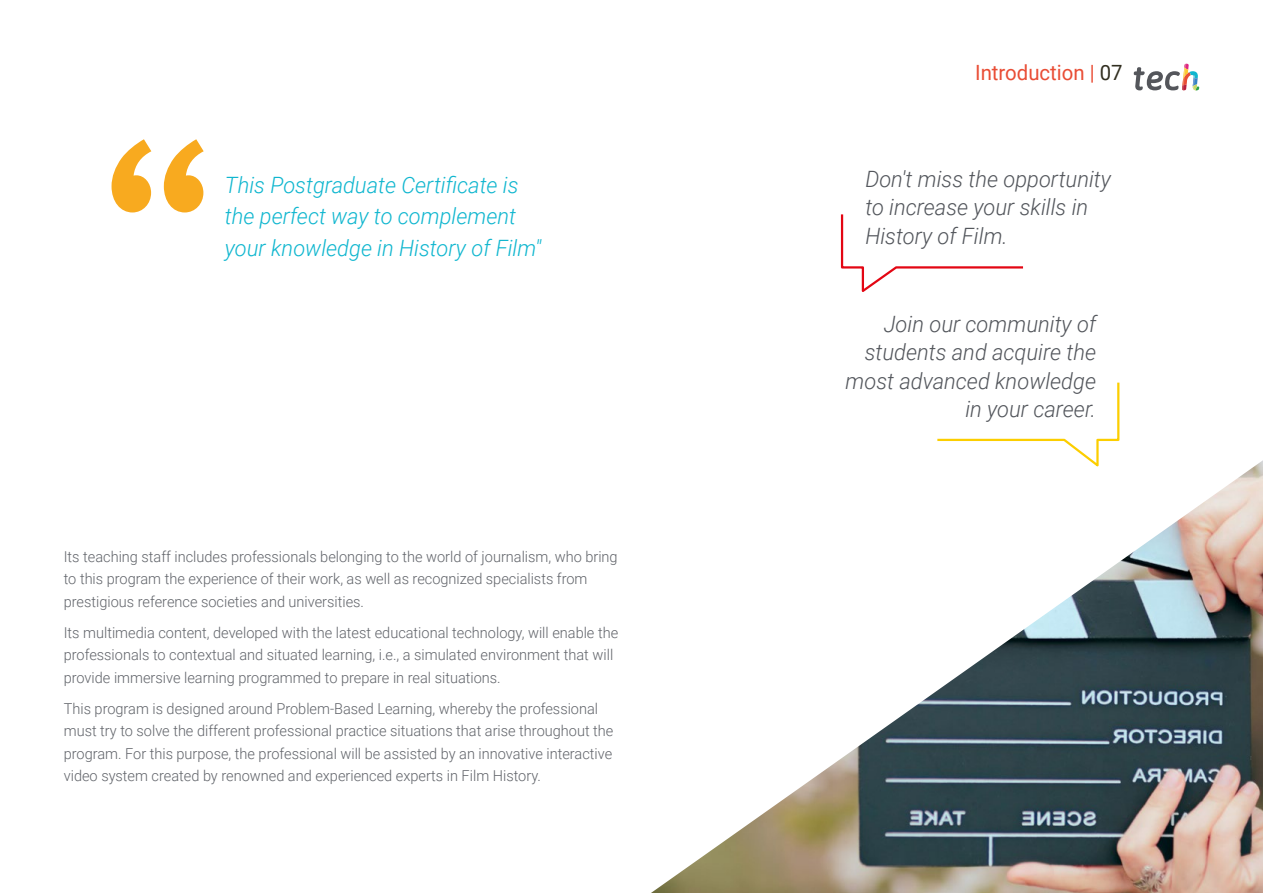
<style>
.page{position:relative;width:1263px;height:893px;background:#fff}
.page>*{position:absolute;margin:0;border:0;box-sizing:border-box;transform-origin:0 0}
.t1{font:italic 300 22.5px/28.5px "Roboto";color:#52555b;text-align:right}
.t2{font:italic 300 22.5px/31.5px "Roboto";color:#0fb6cf}
.t3{font:21px "Roboto";color:#e94d35}
.t4{font:300 15px/22.5px "Roboto";color:#61646a}
.s1{color:#312e20}
</style>
<div class="page">
<svg style="left:112px;top:139px;width:92px;height:73px"></svg>
<img style="left:651px;top:460px;width:612px;height:433px">
<svg style="left:935px;top:382px;width:185px;height:88px"></svg>
<svg style="left:840px;top:214px;width:183px;height:78px"></svg>
<svg style="left:1134px;top:64px;width:65px;height:27px"></svg>
<h1 class="t2" style="left:225px;top:168px;width:318px">This Postgraduate Certificate is the perfect way to complement your knowledge in History of Film"</h1>
<p class="t4" style="left:64px;top:545px;width:555px">Its teaching staff includes professionals belonging to the world of journalism, who bring to this program the experience of their work, as well as recognized specialists from prestigious reference societies and universities.</p>
<p class="t4" style="left:64px;top:621px;width:556px">Its multimedia content, developed with the latest educational technology, will enable the professionals to contextual and situated learning, i.e., a simulated environment that will provide immersive learning programmed to prepare in real situations.</p>
<p class="t4" style="left:64px;top:697px;width:551px">This program is designed around Problem-Based Learning, whereby the professional must try to solve the different professional practice situations that arise throughout the program. For this purpose, the professional will be assisted by an innovative interactive video system created by renowned and experienced experts in Film History.</p>
<h2 class="t3" style="left:975px;top:57px;width:149px">Introduction | <span class="s1">07</span></h2>
<h1 class="t1" style="left:865px;top:164px;width:247px;text-align:left">Don't miss the opportunity to increase your skills in<br>History of Film.</h1>
<h1 class="t1" style="left:845px;top:309px;width:252px">Join our community of students and acquire the most advanced knowledge in your career.</h1>
</div>
